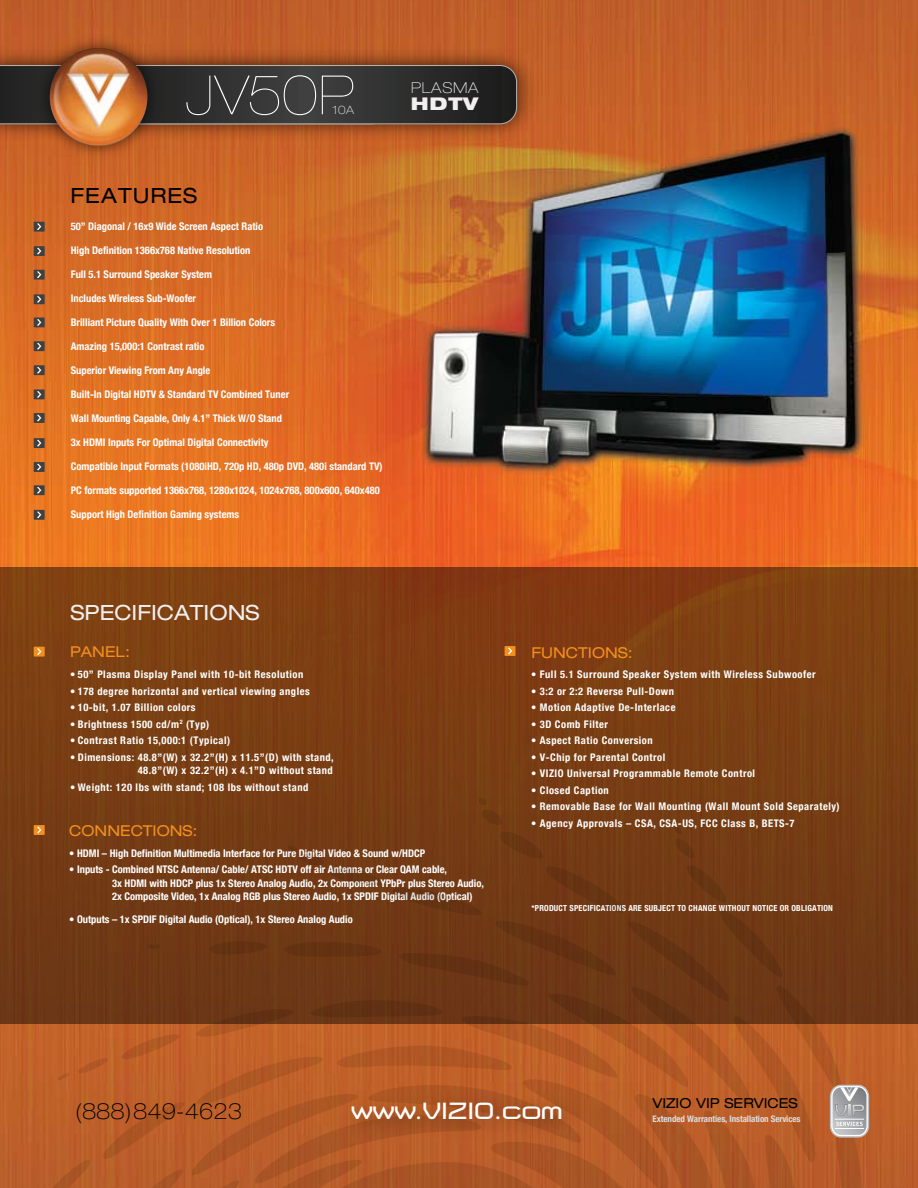
<style>
.page{position:relative;width:918px;height:1188px;background:#fff}
.page>*{position:absolute;margin:0;border:0;box-sizing:border-box;transform-origin:0 0}
.t1{font:900 expanded 54.15px "Helvetica Neue";letter-spacing:.015em;color:#fff}
.t2{font:700 24px "Diphtong";color:#fff}
.t3{font:100 expanded 22.05px "Helvetica Neue";color:#020000}
.t4{font:expanded 21px "Helvetica Neue";color:#f1efef}
.t5{font:expanded 21px "Helvetica Neue";letter-spacing:.05em;color:#020000}
.t6{font:900 expanded 17.55px "Helvetica Neue";color:#f1efef}
.t7{font:expanded 15px "Helvetica Neue";color:#f38f1d}
.t8{font:100 expanded 15px "Helvetica Neue";letter-spacing:.05em;color:#f1efef}
.t9{font:expanded 13.8px "Helvetica Neue";color:#020000}
.t10{font:100 expanded 11.55px "Helvetica Neue";color:#f1efef}
.t11{font:700 condensed 10.5px/13.5px "Helvetica Neue";color:#fff}
.t12{font:700 condensed 10.5px/13.5px "Helvetica Neue";letter-spacing:.05em;color:#fff;text-align:right}
.t13{font:700 condensed 9px "Helvetica Neue";letter-spacing:-.01em;color:#dfdddd}
.t14{font:700 condensed 8.25px "Helvetica Neue";letter-spacing:.025em;color:#fff}
</style>
<div class="page">
<img style="left:0;top:0;width:918px;height:1188px">
<div style="left:0;top:568px;width:918px;height:456px;background:#7c3e13"></div>
<div style="left:34px;top:222px;width:11px;height:10px;background:#40413f"></div>
<svg style="left:37px;top:223px;width:4px;height:7px"></svg>
<div style="left:34px;top:246px;width:11px;height:10px;background:#40413f"></div>
<svg style="left:37px;top:248px;width:4px;height:7px"></svg>
<div style="left:34px;top:270px;width:11px;height:10px;background:#40413f"></div>
<svg style="left:37px;top:271px;width:4px;height:7px"></svg>
<div style="left:34px;top:294px;width:11px;height:10px;background:#40413f"></div>
<svg style="left:37px;top:296px;width:4px;height:7px"></svg>
<div style="left:34px;top:317px;width:11px;height:10px;background:#40413f"></div>
<svg style="left:37px;top:319px;width:4px;height:7px"></svg>
<div style="left:34px;top:341px;width:11px;height:10px;background:#40413f"></div>
<svg style="left:37px;top:343px;width:4px;height:7px"></svg>
<div style="left:34px;top:365px;width:11px;height:10px;background:#40413f"></div>
<svg style="left:37px;top:367px;width:4px;height:7px"></svg>
<div style="left:34px;top:389px;width:11px;height:10px;background:#40413f"></div>
<svg style="left:37px;top:391px;width:4px;height:7px"></svg>
<div style="left:34px;top:413px;width:11px;height:10px;background:#40413f"></div>
<svg style="left:37px;top:415px;width:4px;height:6px"></svg>
<div style="left:34px;top:438px;width:11px;height:10px;background:#40413f"></div>
<svg style="left:37px;top:440px;width:4px;height:7px"></svg>
<div style="left:34px;top:462px;width:11px;height:10px;background:#40413f"></div>
<svg style="left:37px;top:464px;width:4px;height:6px"></svg>
<div style="left:34px;top:485px;width:11px;height:10px;background:#40413f"></div>
<svg style="left:37px;top:487px;width:4px;height:7px"></svg>
<div style="left:34px;top:510px;width:11px;height:10px;background:#40413f"></div>
<svg style="left:37px;top:511px;width:4px;height:7px"></svg>
<img style="left:0;top:42px;width:548px;height:106px">
<div style="left:34px;top:647px;width:11px;height:10px;background:#f38f1d"></div>
<svg style="left:37px;top:648px;width:4px;height:7px"></svg>
<div style="left:34px;top:825px;width:11px;height:10px;background:#f38f1d"></div>
<div style="left:505px;top:646px;width:11px;height:10px;background:#f38f1d"></div>
<svg style="left:508px;top:648px;width:4px;height:6px"></svg>
<svg style="left:831px;top:1085px;width:37px;height:52px"></svg>
<div style="left:830px;top:1085px;width:39px;height:53px;border:1px solid #bdbdbf;border-radius:11px"></div>
<svg style="left:37px;top:798px;width:829px;height:390px"></svg>
<img style="left:333px;top:1080px;width:257px;height:71px">
<svg style="left:0;top:65px;width:517px;height:59px;background:#323232"></svg>
<img style="left:30px;top:28px;width:137px;height:138px">
<img style="left:50px;top:48px;width:97px;height:98px;border-radius:50%">
<h1 class="t1" style="left:185px;top:64px;width:170px">JV50P</h1>
<p class="t10" style="left:333px;top:103px;width:23px">10A</p>
<h3 class="t5" style="left:71px;top:183px;width:128px">FEATURES</h3>
<p class="t11" style="left:71px;top:220px;width:194px">50” Diagonal / 16x9 Wide Screen Aspect Ratio</p>
<p class="t11" style="left:71px;top:244px;width:181px">High Definition 1366x768 Native Resolution</p>
<p class="t11" style="left:71px;top:268px;width:143px">Full 5.1 Surround Speaker System</p>
<p class="t11" style="left:71px;top:292px;width:127px">Includes Wireless Sub-Woofer</p>
<p class="t11" style="left:71px;top:316px;width:206px">Brilliant Picture Quality With Over 1 Billion Colors</p>
<p class="t11" style="left:71px;top:340px;width:135px">Amazing 15,000:1 Contrast ratio</p>
<p class="t11" style="left:71px;top:364px;width:141px">Superior Viewing From Any Angle</p>
<p class="t11" style="left:71px;top:388px;width:220px">Built-In Digital HDTV &amp; Standard TV Combined Tuner</p>
<p class="t11" style="left:71px;top:412px;width:213px">Wall Mounting Capable, Only 4.1” Thick W/O Stand</p>
<p class="t11" style="left:71px;top:436px;width:199px">3x HDMI Inputs For Optimal Digital Connectivity</p>
<p class="t11" style="left:71px;top:460px;width:313px">Compatible Input Formats (1080iHD, 720p HD, 480p DVD, 480i standard TV)</p>
<p class="t11" style="left:71px;top:484px;width:311px">PC formats supported 1366x768, 1280x1024, 1024x768, 800x600, 640x480</p>
<p class="t11" style="left:71px;top:508px;width:170px">Support High Definition Gaming systems</p>
<h3 class="t8" style="left:411px;top:79px;width:69px">PLASMA</h3>
<h3 class="t6" style="left:411px;top:92px;width:69px">HDTV</h3>
<h3 class="t4" style="left:71px;top:600px;width:191px">SPECIFICATIONS</h3>
<h3 class="t7" style="left:70px;top:643px;width:62px">PANEL:</h3>
<p class="t12" style="left:70px;top:668px;width:235px">• 50” Plasma Display Panel with 10-bit Resolution</p>
<p class="t12" style="left:70px;top:684px;width:241px">• 178 degree horizontal and vertical viewing angles</p>
<p class="t12" style="left:70px;top:701px;width:127px">• 10-bit, 1.07 Billion colors</p>
<p class="t12" style="left:70px;top:717px;width:141px">• Brightness 1500 cd/m<sup>2</sup> (Typ)</p>
<p class="t12" style="left:70px;top:734px;width:162px">• Contrast Ratio 15,000:1 (Typical)</p>
<p class="t12" style="left:70px;top:750px;width:265px">• Dimensions: 48.8”(W) x 32.2”(H) x 11.5”(D) with stand,<br>48.8”(W) x 32.2”(H) x 4.1”D without stand</p>
<p class="t12" style="left:70px;top:780px;width:240px">• Weight: 120 lbs with stand; 108 lbs without stand</p>
<h3 class="t7" style="left:69px;top:822px;width:130px">CONNECTIONS:</h3>
<p class="t11" style="left:69px;top:846px;width:357px">• HDMI – High Definition Multimedia Interface for Pure Digital Video &amp; Sound w/HDCP</p>
<p class="t11" style="left:112px;top:863px;width:373px;text-indent:-43px">• Inputs - Combined NTSC Antenna/ Cable/ ATSC HDTV off air Antenna or Clear QAM cable,<br>3x HDMI with HDCP plus 1x Stereo Analog Audio, 2x Component YPbPr plus Stereo Audio,<br>2x Composite Video, 1x Analog RGB plus Stereo Audio, 1x SPDIF Digital Audio (Optical)</p>
<p class="t11" style="left:69px;top:912px;width:285px">• Outputs – 1x SPDIF Digital Audio (Optical), 1x Stereo Analog Audio</p>
<h3 class="t7" style="left:532px;top:643px;width:103px">FUNCTIONS:</h3>
<p class="t12" style="left:531px;top:668px;width:286px">• Full 5.1 Surround Speaker System with Wireless Subwoofer</p>
<p class="t12" style="left:531px;top:684px;width:145px">• 3:2 or 2:2 Reverse Pull-Down</p>
<p class="t12" style="left:531px;top:701px;width:146px">• Motion Adaptive De-Interlace</p>
<p class="t12" style="left:531px;top:717px;width:78px">• 3D Comb Filter</p>
<p class="t12" style="left:531px;top:734px;width:123px">• Aspect Ratio Conversion</p>
<p class="t12" style="left:531px;top:750px;width:136px">• V-Chip for Parental Control</p>
<p class="t12" style="left:531px;top:767px;width:226px">• VIZIO Universal Programmable Remote Control</p>
<p class="t12" style="left:531px;top:783px;width:79px">• Closed Caption</p>
<p class="t12" style="left:531px;top:800px;width:310px">• Removable Base for Wall Mounting (Wall Mount Sold Separately)</p>
<p class="t12" style="left:531px;top:816px;width:265px">• Agency Approvals – CSA, CSA-US, FCC Class B, BETS-7</p>
<p class="t14" style="left:532px;top:904px;width:303px">*PRODUCT SPECIFICATIONS ARE SUBJECT TO CHANGE WITHOUT NOTICE OR OBLIGATION</p>
<h3 class="t3" style="left:75px;top:1098px;width:168px">(888)849-4623</h3>
<h2 class="t2" style="left:351px;top:1097px;width:213px">www.VIZIO.com</h2>
<h3 class="t9" style="left:652px;top:1095px;width:147px">VIZIO VIP SERVICES</h3>
<p class="t13" style="left:653px;top:1114px;width:149px">Extended Warranties, Installation Services</p>
</div>
